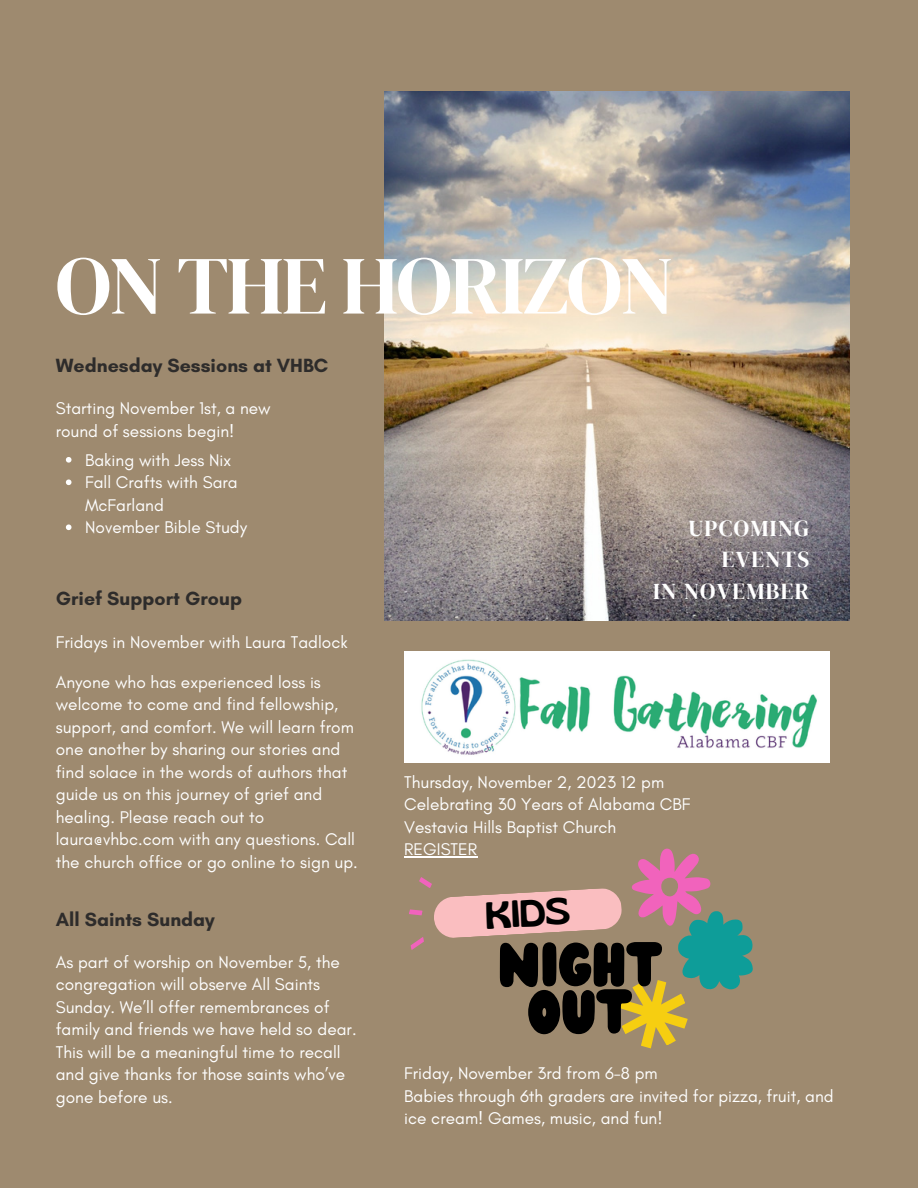
<style>
.page{position:relative;width:918px;height:1188px;background:#9e8a6f}
.page>*{position:absolute;margin:0;border:0;box-sizing:border-box;transform-origin:0 0}
.t1{font:82.5px "DM Serif Display";letter-spacing:-.025em;color:#fff}
.t2{font:53.7px "Wedges";color:#000}
.t3{font:37.8px "Gliker";color:#000}
.t4{font:22.8px/31.5px "DM Serif Display";letter-spacing:.06em;color:#fff;text-align:right}
.t5{font:700 19.5px "Glacial Indifference";color:#2e2c2b}
.t6{font:17.25px/22.5px "Glacial Indifference";color:#fff}
</style>
<div class="page">
<img style="left:384px;top:92px;width:466px;height:529px">
<img style="left:404px;top:652px;width:425px;height:110px">
<svg style="left:66px;top:457px;width:5px;height:6px"></svg>
<svg style="left:66px;top:479px;width:5px;height:6px"></svg>
<svg style="left:66px;top:524px;width:5px;height:6px"></svg>
<svg style="left:404px;top:849px;width:349px;height:200px"></svg>
<p class="t1" style="left:56px;top:228px;width:620px">ON THE HORIZON</p>
<p class="t5" style="left:56px;top:354px;width:274px">Wednesday Sessions at VHBC</p>
<p class="t6" style="left:56px;top:397px;width:217px">Starting November 1st, a new round of sessions begin!</p>
<p class="t6" style="left:85px;top:449px;width:148px">Baking with Jess Nix</p>
<p class="t6" style="left:85px;top:471px;width:154px">Fall Crafts with Sara<br>McFarland</p>
<p class="t6" style="left:85px;top:516px;width:164px">November Bible Study</p>
<p class="t5" style="left:56px;top:587px;width:188px">Grief Support Group</p>
<p class="t6" style="left:56px;top:630px;width:293px">Fridays in November with Laura Tadlock</p>
<p class="t6" style="left:56px;top:670px;width:304px">Anyone who has experienced loss is welcome to come and find fellowship, support, and comfort. We will learn from one another by sharing our stories and find solace in the words of authors that guide us on this journey of grief and healing. Please reach out to laura@vhbc.com with any questions. Call the church office or go online to sign up.</p>
<p class="t5" style="left:56px;top:907px;width:161px">All Saints Sunday</p>
<p class="t6" style="left:56px;top:951px;width:302px">As part of worship on November 5, the congregation will observe All Saints Sunday. We’ll offer remembrances of family and friends we have held so dear.<br>This will be a meaningful time to recall and give thanks for those saints who’ve gone before us.</p>
<p class="t4" style="left:688px;top:512px;width:122px">UPCOMING<br>EVENTS</p>
<p class="t4" style="left:653px;top:575px;width:157px">IN NOVEMBER</p>
<p class="t6" style="left:404px;top:770px;width:262px">Thursday, November 2, 2023 12 pm</p>
<p class="t6" style="left:404px;top:793px;width:288px">Celebrating 30 Years of Alabama CBF</p>
<p class="t6" style="left:404px;top:815px;width:214px">Vestavia Hills Baptist Church</p>
<p class="t6" style="left:404px;top:838px;width:75px">REGISTER</p>
<p class="t3" style="left:484px;top:892px;width:86px;rotate:-3deg">KIDS</p>
<p class="t2" style="left:498px;top:925px;width:165px">NIGHT</p>
<p class="t2" style="left:528px;top:972px;width:105px">OUT</p>
<p class="t6" style="left:404px;top:1062px;width:255px">Friday, November 3rd from 6-8 pm</p>
<p class="t6" style="left:404px;top:1084px;width:431px">Babies through 6th graders are invited for pizza, fruit, and ice cream! Games, music, and fun!</p>
</div>
